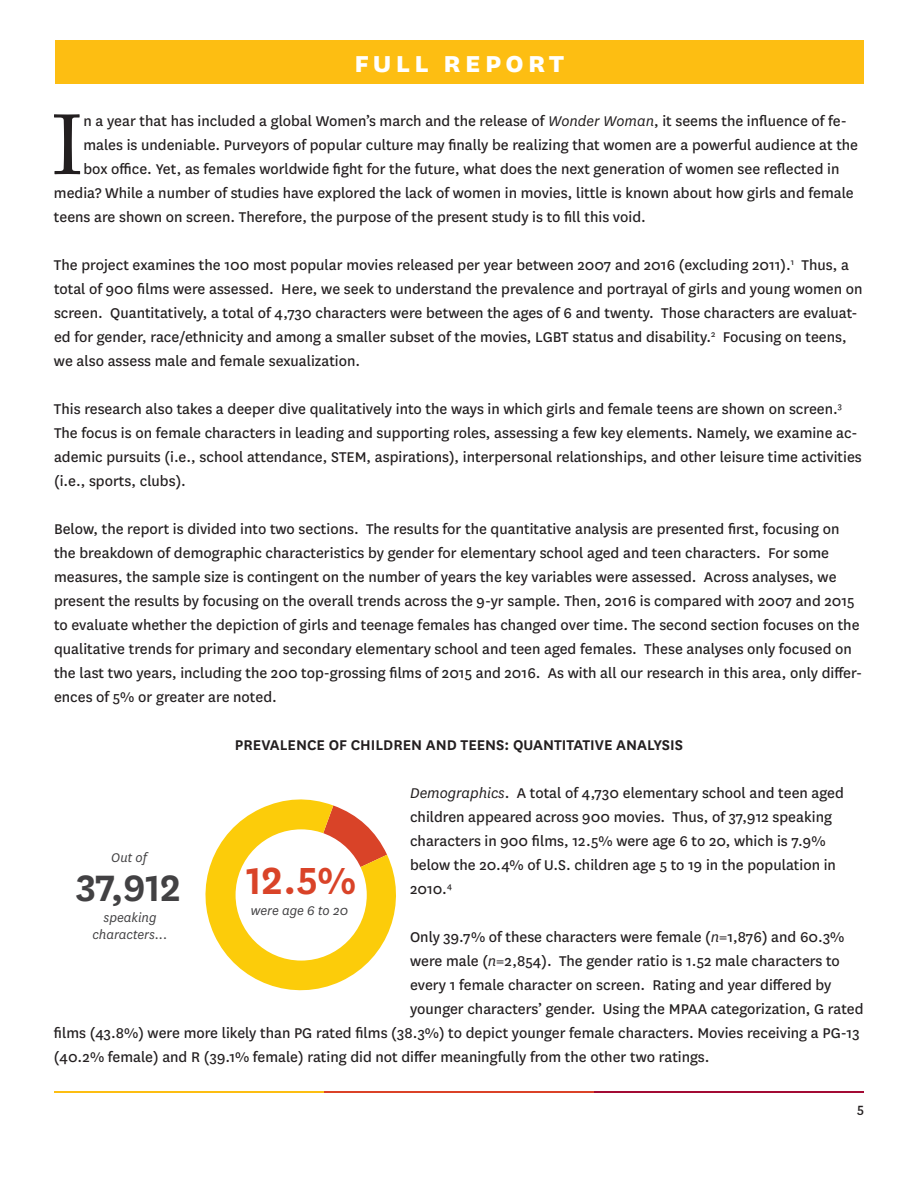
<style>
.page{position:relative;width:918px;height:1188px;background:#fff}
.page>*{position:absolute;margin:0;border:0;box-sizing:border-box;transform-origin:0 0}
.Paragraph_Style_2{font:84px "Adobe Caslon Pro";color:#231f20}
.t1{font:600 44.1px "National";color:#d94328}
.t2{font:600 42.9px "National";color:#424143}
.t3{font:700 33px "National";letter-spacing:.1em;color:#fff}
.Paragraph_Style_2-2{font:16.5px/24px "National";color:#231f20}
.Paragraph_Style_2-3{font:600 16.5px "National";color:#231f20}
.t4{font:500 15px "National";color:#231f20}
.t5{font:italic 14.7px/17.7px "National";color:#424143;text-align:center}
.s1{font-style:italic}
</style>
<div class="page">
<hr style="left:54px;top:1091px;width:270px;height:2px;background:#fdbe12">
<hr style="left:324px;top:1091px;width:270px;height:2px;background:#db4228">
<hr style="left:594px;top:1091px;width:270px;height:2px;background:#a30a34">
<div style="left:56px;top:41px;width:808px;height:43px;background:#fdbe12"></div>
<svg style="left:205px;top:799px;width:191px;height:192px;fill:#fccc0a"></svg>
<div style="left:236px;top:829px;width:131px;height:132px;background:#fff;border-radius:50%"></div>
<p class="t3" style="left:354px;top:38px;width:212px">full report</p>
<p class="Paragraph_Style_2" style="left:52px;top:96px;width:33px">I</p>
<p class="Paragraph_Style_2-2" style="left:83px;top:108px;width:765px">n a year that has included a global Women’s march and the release of <span class="s1">Wonder Woman</span>, it seems the influence of fe-</p>
<p class="Paragraph_Style_2-2" style="left:83px;top:132px;width:776px">males is undeniable. Purveyors of popular culture may finally be realizing that women are a powerful audience at the</p>
<p class="Paragraph_Style_2-2" style="left:83px;top:156px;width:757px">box office. Yet, as females worldwide fight for the future, what does the next generation of women see reflected in</p>
<p class="Paragraph_Style_2-2" style="left:54px;top:180px;width:801px">media? While a number of studies have explored the lack of women in movies, little is known about how girls and female</p>
<p class="Paragraph_Style_2-2" style="left:54px;top:204px;width:593px">teens are shown on screen. Therefore, the purpose of the present study is to fill this void.</p>
<p class="Paragraph_Style_2-2" style="left:54px;top:252px;width:810px">The project examines the 100 most popular movies released per year between 2007 and 2016 (excluding 2011).<sup>1</sup> Thus, a total of 900 films were assessed. Here, we seek to understand the prevalence and portrayal of girls and young women on screen. Quantitatively, a total of 4,730 characters were between the ages of 6 and twenty. Those characters are evaluat&shy;ed for gender, race/ethnicity and among a smaller subset of the movies, LGBT status and disability.<sup>2</sup> Focusing on teens, we also assess male and female sexualization.</p>
<p class="Paragraph_Style_2-2" style="left:54px;top:396px;width:809px">This research also takes a deeper dive qualitatively into the ways in which girls and female teens are shown on screen.<sup>3<br></sup>The focus is on female characters in leading and supporting roles, assessing a few key elements. Namely, we examine ac&shy;ademic pursuits (i.e., school attendance, STEM, aspirations), interpersonal relationships, and other leisure time activities (i.e., sports, clubs).</p>
<p class="Paragraph_Style_2-2" style="left:54px;top:516px;width:810px">Below, the report is divided into two sections. The results for the quantitative analysis are presented first, focusing on the breakdown of demographic characteristics by gender for elementary school aged and teen characters. For some measures, the sample size is contingent on the number of years the key variables were assessed. Across analyses, we present the results by focusing on the overall trends across the 9-yr sample. Then, 2016 is compared with 2007 and 2015 to evaluate whether the depiction of girls and teenage females has changed over time. The second section focuses on the qualitative trends for primary and secondary elementary school and teen aged females. These analyses only focused on the last two years, including the 200 top-grossing films of 2015 and 2016. As with all our research in this area, only differ&shy;ences of 5% or greater are noted.</p>
<p class="Paragraph_Style_2-3" style="left:235px;top:734px;width:450px">PREVALENCE OF CHILDREN AND TEENS: QUANTITATIVE ANALYSIS</p>
<p class="Paragraph_Style_2-2" style="left:410px;top:780px;width:435px"><span class="s1">Demographics</span>. A total of 4,730 elementary school and teen aged children appeared across 900 movies. Thus, of 37,912 speaking characters in 900 films, 12.5% were age 6 to 20, which is 7.9% below the 20.4% of U.S. children age 5 to 19 in the population in 2010.<sup>4</sup></p>
<p class="Paragraph_Style_2-2" style="left:410px;top:924px;width:436px">Only 39.7% of these characters were female (<span class="s1">n</span>=1,876) and 60.3%</p>
<p class="Paragraph_Style_2-2" style="left:410px;top:948px;width:431px">were male (<span class="s1">n</span>=2,854). The gender ratio is 1.52 male characters to</p>
<p class="Paragraph_Style_2-2" style="left:410px;top:972px;width:423px">every 1 female character on screen. Rating and year differed by</p>
<p class="Paragraph_Style_2-2" style="left:410px;top:996px;width:455px">younger characters’ gender. Using the MPAA categorization, G rated</p>
<p class="Paragraph_Style_2-2" style="left:54px;top:1020px;width:807px">films (43.8%) were more likely than PG rated films (38.3%) to depict younger female characters. Movies receiving a PG-13</p>
<p class="Paragraph_Style_2-2" style="left:54px;top:1044px;width:657px">(40.2% female) and R (39.1% female) rating did not differ meaningfully from the other two ratings.</p>
<p class="t5" style="left:111px;top:848px;width:37px">Out of</p>
<p class="t2" style="left:76px;top:859px;width:107px">37,912</p>
<p class="t1" style="left:246px;top:850px;width:112px">12.5%</p>
<p class="t5" style="left:251px;top:901px;width:99px">were age 6 to 20</p>
<p class="t5" style="left:93px;top:908px;width:77px">speaking characters...</p>
<p class="t4" style="left:857px;top:1098px;width:8px">5</p>
</div>
